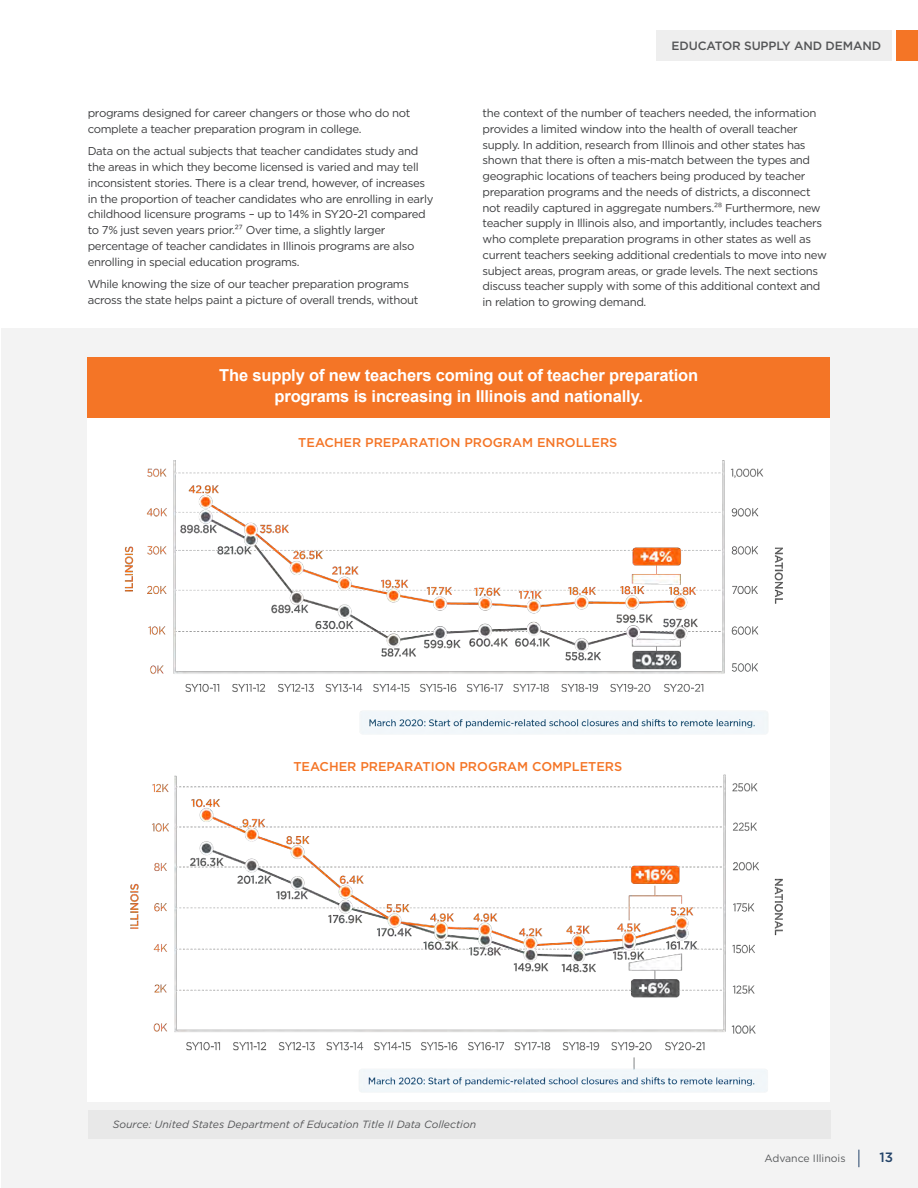
<style>
.page{position:relative;width:918px;height:1188px;background:#fff}
.page>*{position:absolute;margin:0;border:0;box-sizing:border-box;transform-origin:0 0}
.t1{font:700 16.5px/21px "Arial";letter-spacing:-.01em;color:#fff;text-align:center}
.t2{font:500 13.5px "Gotham";color:#1a3d66}
.t3{font:500 12.75px "Gotham";color:#f47526}
.t4{font:500 12px "Gotham";letter-spacing:-.01em;color:#545557}
.t5{font:11.4px/15.8px "Gotham";letter-spacing:-.03em;color:#3c3d3f}
.t6{font:italic 10.5px "Gotham";color:#545557}
.t7{font:10.5px "Gotham";color:#545557}
</style>
<div class="page">
<div style="left:1px;top:328px;width:917px;height:860px;background:#f3f3f3"></div>
<div style="left:656px;top:31px;width:236px;height:30px;background:#eee"></div>
<div style="left:897px;top:31px;width:21px;height:30px;background:#f47526"></div>
<div style="left:88px;top:1110px;width:743px;height:29px;background:#e8e8e8"></div>
<div style="left:87px;top:374px;width:743px;height:728px;background:#fff"></div>
<div style="left:87px;top:357px;width:743px;height:60px;background:#f47526"></div>
<img style="left:124px;top:460px;width:659px;height:274px">
<img style="left:130px;top:774px;width:653px;height:318px">
<p class="t5" style="left:88px;top:105px;width:324px">programs designed for career changers or those who do not complete a teacher preparation program in college.</p>
<p class="t5" style="left:88px;top:143px;width:347px">Data on the actual subjects that teacher candidates study and the areas in which they become licensed is varied and may tell inconsistent stories. There is a clear trend, however, of increases in the proportion of teacher candidates who are enrolling in early childhood licensure programs – up to 14% in SY20-21 compared to 7% just seven years prior.²⁷ Over time, a slightly larger percentage of teacher candidates in Illinois programs are also enrolling in special education programs.</p>
<p class="t5" style="left:88px;top:276px;width:332px">While knowing the size of our teacher preparation programs across the state helps paint a picture of overall trends, without</p>
<p class="t4" style="left:672px;top:38px;width:211px">EDUCATOR SUPPLY AND DEMAND</p>
<p class="t5" style="left:483px;top:105px;width:346px">the context of the number of teachers needed, the information provides a limited window into the health of overall teacher supply. In addition, research from Illinois and other states has shown that there is often a mis-match between the types and geographic locations of teachers being produced by teacher preparation programs and the needs of districts, a disconnect not readily captured in aggregate numbers.²⁸ Furthermore, new teacher supply in Illinois also, and importantly, includes teachers who complete preparation programs in other states as well as current teachers seeking additional credentials to move into new subject areas, program areas, or grade levels. The next sections discuss teacher supply with some of this additional context and in relation to growing demand.</p>
<h1 class="t1" style="left:219px;top:365px;width:480px">The supply of new teachers coming out of teacher preparation programs is increasing in Illinois and nationally.</h1>
<p class="t3" style="left:298px;top:434px;width:321px">TEACHER PREPARATION PROGRAM ENROLLERS</p>
<p class="t3" style="left:293px;top:758px;width:330px">TEACHER PREPARATION PROGRAM COMPLETERS</p>
<p class="t6" style="left:113px;top:1118px;width:365px">Source: United States Department of Education Title II Data Collection</p>
<p class="t7" style="left:764px;top:1151px;width:83px">Advance Illinois</p>
<p class="t2" style="left:880px;top:1148px;width:15px">13</p>
</div>
